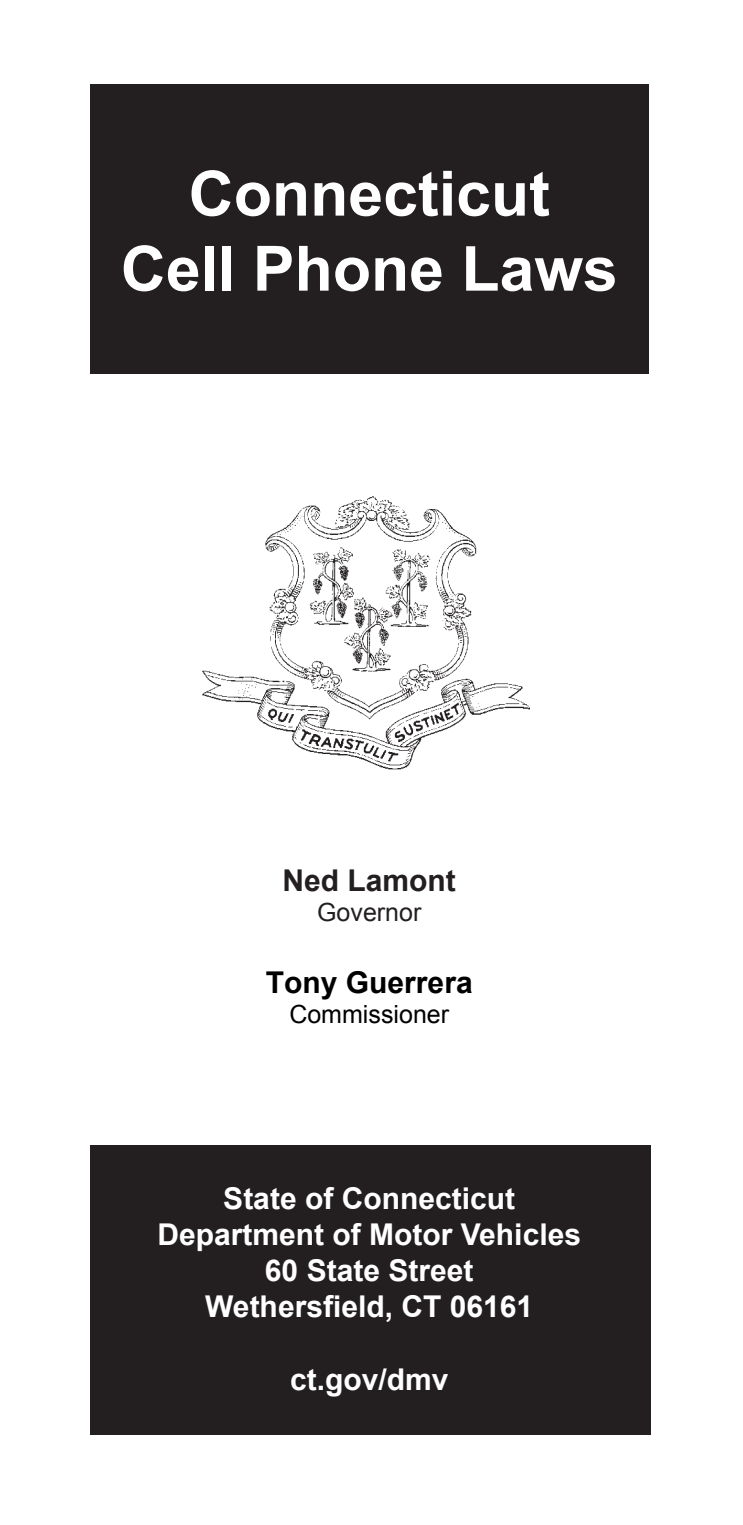
<style>
.page{position:relative;width:743px;height:1525px;background:#fff}
.page>*{position:absolute;margin:0;border:0;box-sizing:border-box;transform-origin:0 0}
.t1{font:700 62.5px/75px "Arial";color:#fff;text-align:center}
.t2{font:700 30px/36px "Arial";color:#fff;text-align:center}
.t3{font:700 30px "Arial";color:#000}
.t4{font:700 30px "Arial";color:#231f20}
.t5{font:25px "Arial";color:#000}
.t6{font:25px "Arial";color:#231f20}
</style>
<div class="page">
<div style="left:90px;top:84px;width:558px;height:290px;background:#231f20"></div>
<div style="left:90px;top:1145px;width:560px;height:289px;background:#231f20"></div>
<img style="left:202px;top:496px;width:327px;height:273px">
<h1 class="t1" style="left:121px;top:158px;width:498px">Connecticut<br>Cell Phone Laws</h1>
<p class="t4" style="left:282px;top:860px;width:175px">Ned Lamont</p>
<p class="t6" style="left:317px;top:896px;width:106px">Governor</p>
<p class="t3" style="left:266px;top:960px;width:208px">Tony Guerrera</p>
<p class="t5" style="left:289px;top:997px;width:161px">Commissioner</p>
<p class="t2" style="left:157px;top:1181px;width:425px">State of Connecticut<br>Department of Motor Vehicles<br>60 State Street<br>Wethersfield, CT 06161</p>
<p class="t2" style="left:290px;top:1362px;width:160px">ct.gov/dmv</p>
</div>
